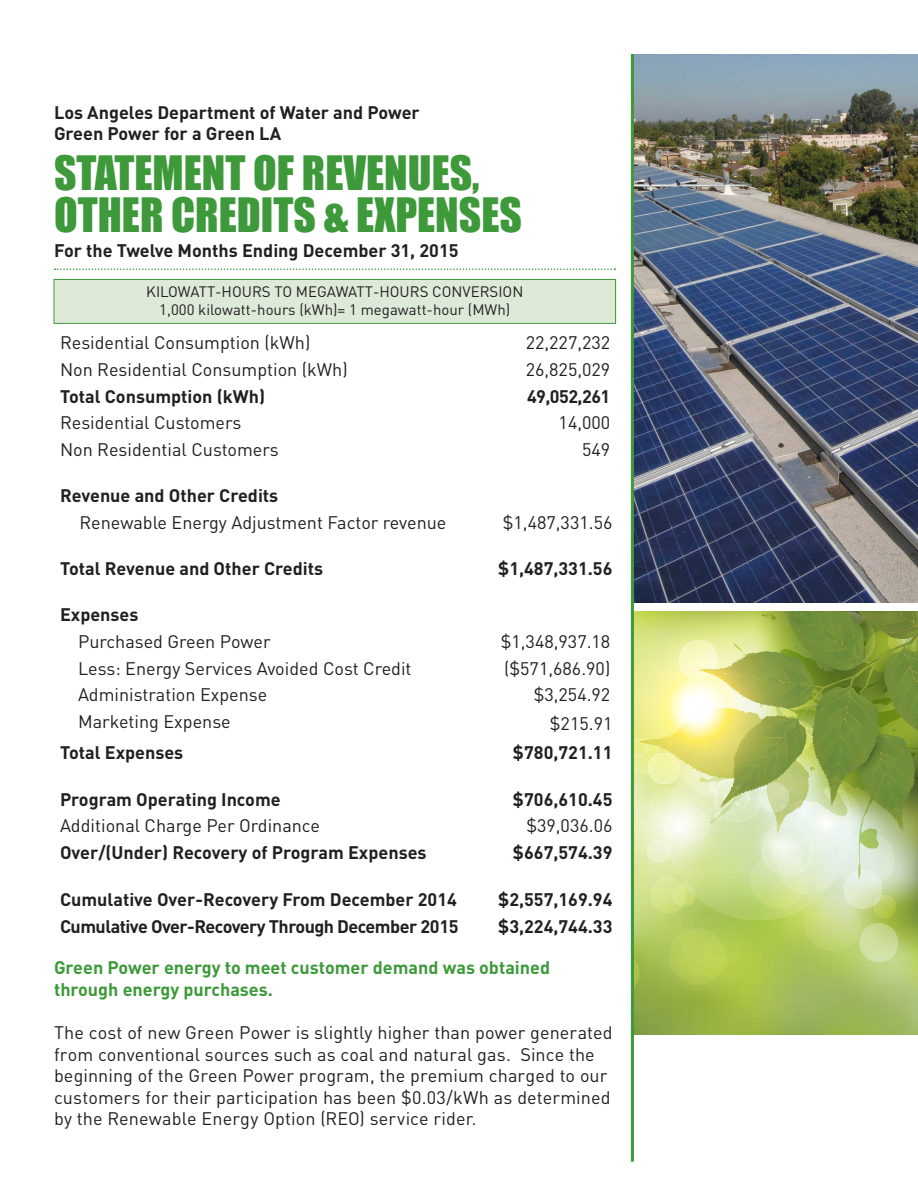
<style>
.page{position:relative;width:918px;height:1188px;background:#fff}
.page>*{position:absolute;margin:0;border:0;box-sizing:border-box;transform-origin:0 0}
.t1{font:43.5px/42px "Impact";color:#3d993a}
.t2{font:18px/21.6px "DIN";color:#231f20}
.t3{font:700 18px/21.6px "DIN";color:#231f20}
.t4{font:700 18px/21.6px "DIN";color:#3d993a}
.t5{font:700 18px "DIN";letter-spacing:-.03em;color:#231f20}
.t6{font:15px/18px "DIN";color:#231f20;text-align:center}
</style>
<div class="page">
<svg style="left:55px;top:268px;width:561px;height:2px"></svg>
<div style="left:54px;top:279px;width:562px;height:44px;background:#ddead8"></div>
<div style="left:54px;top:279px;width:562px;height:45px;border:1px solid #3d993a"></div>
<img style="left:634px;top:54px;width:284px;height:549px">
<svg style="left:634px;top:993px;width:284px;height:42px;background:#99b350"></svg>
<svg style="left:634px;top:611px;width:284px;height:382px;background:#b8c979"></svg>
<hr style="left:631px;top:54px;width:3px;height:1108px;background:#3d993a">
<p class="t3" style="left:54px;top:101px;width:367px">Los Angeles Department of Water and Power<br>Green Power for a Green LA</p>
<h1 class="t1" style="left:54px;top:151px;width:469px">STATEMENT OF REVENUES,<br>OTHER CREDITS &amp; EXPENSES</h1>
<p class="t3" style="left:54px;top:239px;width:406px">For the Twelve Months Ending December 31, 2015</p>
<p class="t6" style="left:146px;top:283px;width:379px">KILOWATT-HOURS TO MEGAWATT-HOURS CONVERSION<br>1,000 kilowatt-hours (kWh)= 1 megawatt-hour (MWh)</p>
<p class="t2" style="left:60px;top:331px;width:252px">Residential Consumption (kWh)</p>
<p class="t2" style="left:526px;top:331px;width:86px">22,227,232</p>
<p class="t2" style="left:60px;top:358px;width:289px">Non Residential Consumption (kWh)</p>
<p class="t2" style="left:526px;top:358px;width:86px">26,825,029</p>
<p class="t3" style="left:60px;top:384px;width:207px">Total Consumption (kWh)</p>
<p class="t3" style="left:527px;top:384px;width:85px">49,052,261</p>
<p class="t2" style="left:60px;top:412px;width:183px">Residential Customers</p>
<p class="t2" style="left:559px;top:412px;width:53px">14,000</p>
<p class="t2" style="left:60px;top:438px;width:220px">Non Residential Customers</p>
<p class="t2" style="left:582px;top:438px;width:30px">549</p>
<p class="t3" style="left:60px;top:484px;width:220px">Revenue and Other Credits</p>
<p class="t2" style="left:79px;top:511px;width:368px">Renewable Energy Adjustment Factor revenue</p>
<p class="t2" style="left:503px;top:511px;width:111px">$1,487,331.56</p>
<p class="t3" style="left:60px;top:557px;width:265px">Total Revenue and Other Credits</p>
<p class="t3" style="left:498px;top:557px;width:116px">$1,487,331.56</p>
<p class="t3" style="left:60px;top:603px;width:80px">Expenses</p>
<p class="t2" style="left:78px;top:630px;width:194px">Purchased Green Power</p>
<p class="t2" style="left:501px;top:630px;width:111px">$1,348,937.18</p>
<p class="t2" style="left:78px;top:657px;width:335px">Less: Energy Services Avoided Cost Credit</p>
<p class="t2" style="left:504px;top:657px;width:108px">($571,686.90)</p>
<p class="t2" style="left:78px;top:684px;width:191px">Administration Expense</p>
<p class="t2" style="left:534px;top:684px;width:78px">$3,254.92</p>
<p class="t2" style="left:78px;top:710px;width:154px">Marketing Expense</p>
<p class="t2" style="left:550px;top:712px;width:64px">$215.91</p>
<p class="t3" style="left:60px;top:741px;width:125px">Total Expenses</p>
<p class="t3" style="left:513px;top:741px;width:101px">$780,721.11</p>
<p class="t3" style="left:60px;top:788px;width:222px">Program Operating Income</p>
<p class="t3" style="left:513px;top:788px;width:101px">$706,610.45</p>
<p class="t2" style="left:60px;top:815px;width:262px">Additional Charge Per Ordinance</p>
<p class="t2" style="left:526px;top:815px;width:88px">$39,036.06</p>
<p class="t3" style="left:60px;top:841px;width:368px">Over/(Under) Recovery of Program Expenses</p>
<p class="t3" style="left:513px;top:841px;width:101px">$667,574.39</p>
<p class="t3" style="left:60px;top:888px;width:398px">Cumulative Over-Recovery From December 2014</p>
<p class="t3" style="left:498px;top:888px;width:116px">$2,557,169.94</p>
<p class="t5" style="left:60px;top:914px;width:400px">Cumulative Over-Recovery Through December 2015</p>
<p class="t3" style="left:498px;top:915px;width:116px">$3,224,744.33</p>
<p class="t4" style="left:54px;top:956px;width:498px">Green Power energy to meet customer demand was obtained through energy purchases.</p>
<p class="t2" style="left:54px;top:1021px;width:560px">The cost of new Green Power is slightly higher than power generated from conventional sources such as coal and natural gas. Since the beginning of the Green Power program, the premium charged to our customers for their participation has been $0.03/kWh as determined by the Renewable Energy Option (REO) service rider.</p>
</div>
